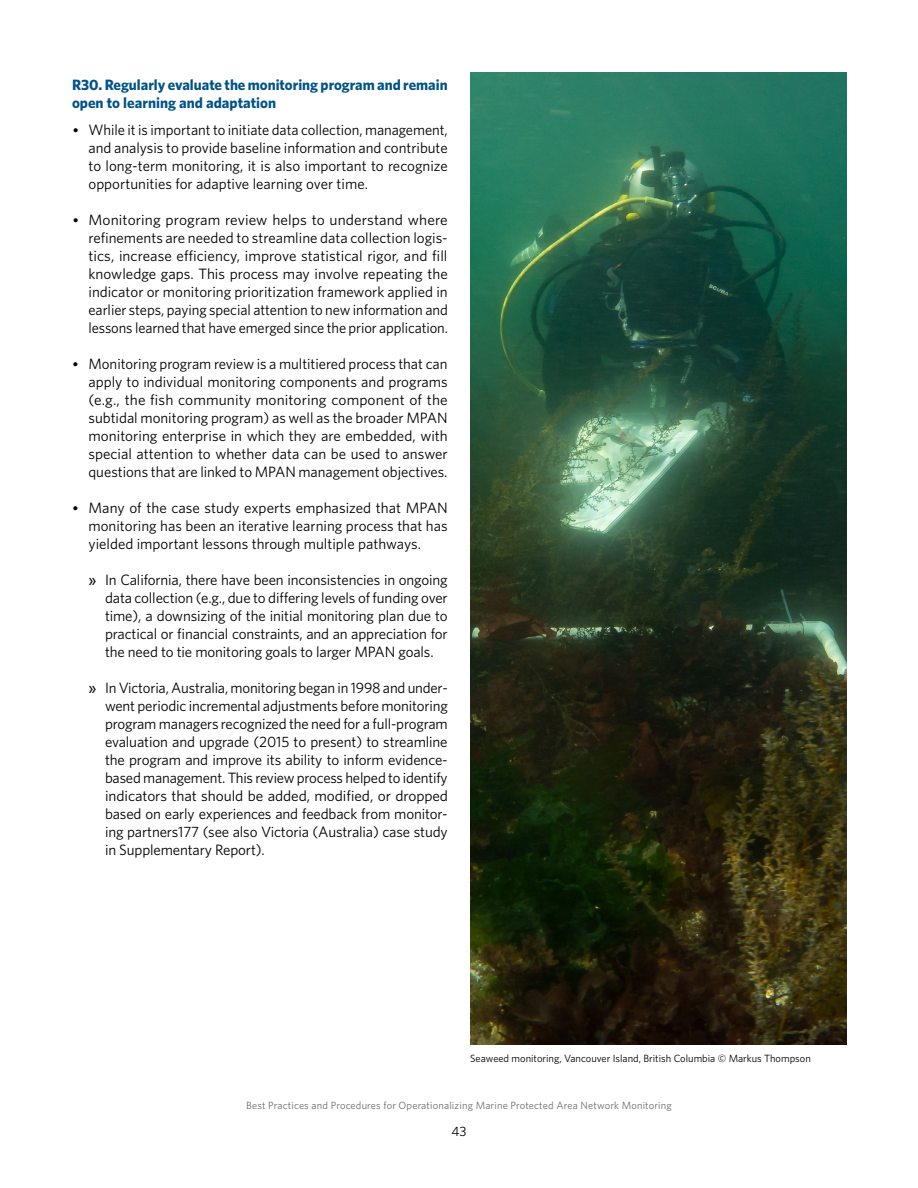
<style>
.page{position:relative;width:918px;height:1188px;background:#fff}
.page>*{position:absolute;margin:0;border:0;box-sizing:border-box;transform-origin:0 0}
.t1{font:15px/18px "Whitney";letter-spacing:-.005em;color:#000;text-align:justify}
.t2{font:700 15px/18px "Whitney";color:#005387}
.t3{font:13.5px "Whitney";color:#000}
.t4{font:10.5px "Whitney";letter-spacing:.015em;color:#6d6e71}
.t5{font:10.5px "Whitney";color:#000}
.s1{font-family:"Chronicle Text G2"}
.s2{font-weight:500}
</style>
<div class="page">
<img style="left:470px;top:72px;width:376px;height:973px">
<p class="t2" style="left:72px;top:75px;width:377px">R30. Regularly evaluate the monitoring program and remain open to learning and adaptation</p>
<p class="t1" style="left:88px;top:120px;width:361px;text-indent:-16px"><span class="s1">•</span> While it is important to initiate data collection, management, and analysis to provide baseline information and contribute to long-term monitoring, it is also important to recognize opportunities for adaptive learning over time.</p>
<p class="t1" style="left:88px;top:210px;width:361px;text-indent:-16px"><span class="s1">•</span> Monitoring program review helps to understand where refinements are needed to streamline data collection logis&shy;tics, increase efficiency, improve statistical rigor, and fill knowledge gaps. This process may involve repeating the indicator or monitoring prioritization framework applied in earlier steps, paying special attention to new information and lessons learned that have emerged since the prior application.</p>
<p class="t1" style="left:88px;top:354px;width:361px;text-indent:-17px"><span class="s1">•</span> Monitoring program review is a multitiered process that can apply to individual monitoring components and programs (e.g., the fish community monitoring component of the subtidal monitoring program) as well as the broader MPAN monitoring enterprise in which they are embedded, with special attention to whether data can be used to answer questions that are linked to MPAN management objectives.</p>
<p class="t1" style="left:88px;top:498px;width:361px;text-indent:-17px"><span class="s1">•</span> Many of the case study experts emphasized that MPAN monitoring has been an iterative learning process that has yielded important lessons through multiple pathways.</p>
<p class="t1" style="left:105px;top:570px;width:344px;text-indent:-16px"><span class="s2">»</span> In California, there have been inconsistencies in ongoing data collection (e.g., due to differing levels of funding over time), a downsizing of the initial monitoring plan due to practical or financial constraints, and an appreciation for the need to tie monitoring goals to larger MPAN goals.</p>
<p class="t1" style="left:105px;top:678px;width:345px;text-indent:-16px"><span class="s2">»</span> In Victoria, Australia, monitoring began in 1998 and under&shy;went periodic incremental adjustments before monitoring program managers recognized the need for a full-program evaluation and upgrade (2015 to present) to streamline the program and improve its ability to inform evidence&shy;based management. This review process helped to identify indicators that should be added, modified, or dropped based on early experiences and feedback from monitor&shy;ing partners177 (see also Victoria (Australia) case study in Supplementary Report).</p>
<p class="t5" style="left:470px;top:1051px;width:342px">Seaweed monitoring, Vancouver Island, British Columbia © Markus Thompson</p>
<p class="t4" style="left:246px;top:1099px;width:427px">Best Practices and Procedures for Operationalizing Marine Protected Area Network Monitoring</p>
<p class="t3" style="left:451px;top:1123px;width:17px">43</p>
</div>
